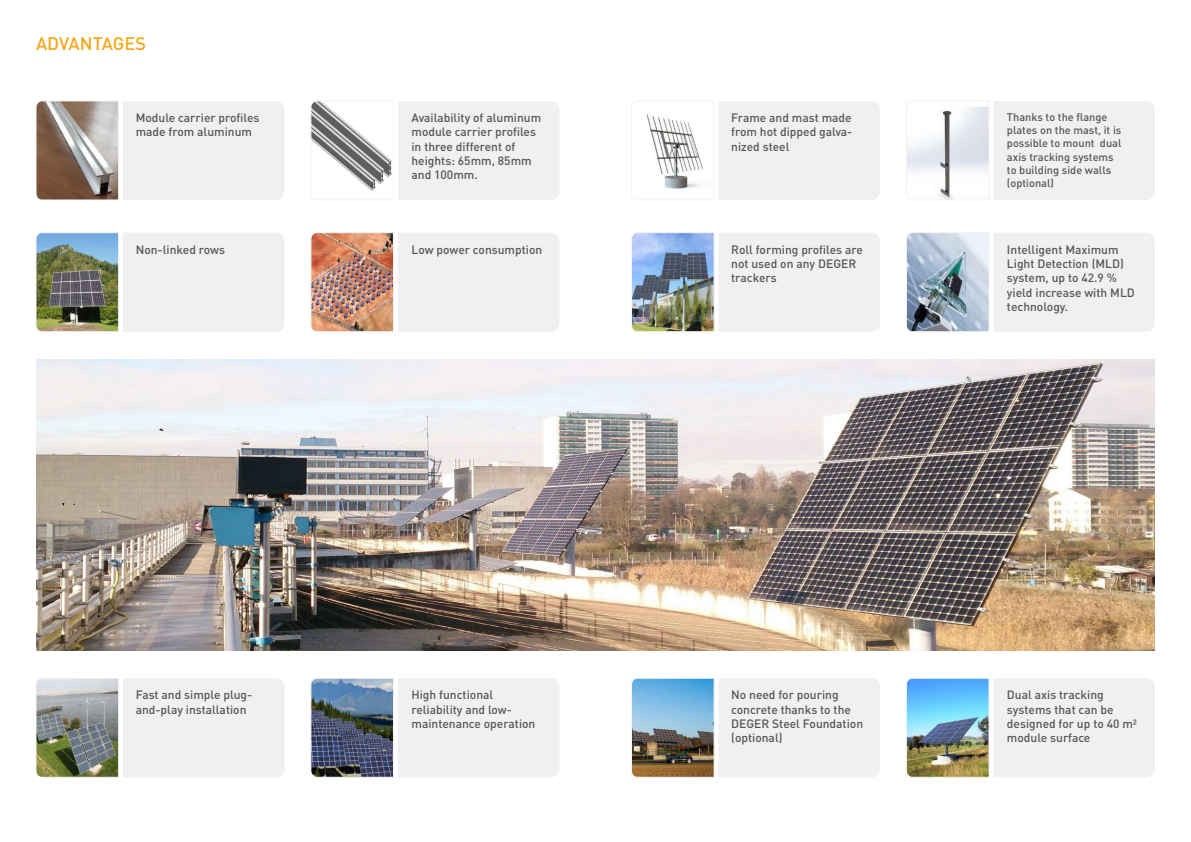
<style>
.page{position:relative;width:1191px;height:842px;background:#fff}
.page>*{position:absolute;margin:0;border:0;box-sizing:border-box;transform-origin:0 0}
.t1{font:500 18px "DIN Pro";color:#f7a71c}
.t2{font:500 12px/14.4px "DIN Pro";color:#555656}
.t3{font:500 11px/13.2px "DIN Pro";color:#555656}
</style>
<div class="page">
<svg style="left:36px;top:101px;width:248px;height:99px"></svg>
<svg style="left:631px;top:101px;width:249px;height:99px"></svg>
<svg style="left:36px;top:232px;width:248px;height:100px"></svg>
<img style="left:631px;top:232px;width:249px;height:100px">
<svg style="left:36px;top:678px;width:248px;height:100px"></svg>
<svg style="left:631px;top:678px;width:249px;height:100px"></svg>
<svg style="left:310px;top:101px;width:249px;height:99px"></svg>
<svg style="left:906px;top:101px;width:249px;height:99px"></svg>
<img style="left:310px;top:232px;width:249px;height:100px">
<svg style="left:906px;top:232px;width:249px;height:100px"></svg>
<svg style="left:310px;top:678px;width:249px;height:100px"></svg>
<svg style="left:906px;top:678px;width:249px;height:100px"></svg>
<img style="left:36px;top:359px;width:1119px;height:292px">
<h1 class="t1" style="left:36px;top:31px;width:112px">ADVANTAGES</h1>
<p class="t2" style="left:411px;top:110px;width:131px">Availability of aluminum module carrier profiles in three different of heights: 65mm, 85mm and 100mm.</p>
<p class="t3" style="left:1007px;top:110px;width:116px">Thanks to the flange plates on the mast, it is possible to mount dual axis tracking systems to building side walls (optional)</p>
<p class="t2" style="left:136px;top:110px;width:125px">Module carrier profiles made from aluminum</p>
<p class="t2" style="left:731px;top:110px;width:123px;text-align:justify">Frame and mast made from hot dipped galva&shy;nized steel</p>
<p class="t2" style="left:136px;top:242px;width:91px">Non-linked rows</p>
<p class="t2" style="left:731px;top:242px;width:133px">Roll forming profiles are not used on any DEGER trackers</p>
<p class="t2" style="left:411px;top:242px;width:132px">Low power consumption</p>
<p class="t2" style="left:1007px;top:242px;width:129px">Intelligent Maximum<br>Light Detection (MLD) system, up to 42.9 % yield increase with MLD technology.</p>
<p class="t2" style="left:136px;top:687px;width:118px">Fast and simple plug&shy;and-play installation</p>
<p class="t2" style="left:731px;top:687px;width:133px">No need for pouring concrete thanks to the<br>DEGER Steel Foundation (optional)</p>
<p class="t2" style="left:411px;top:687px;width:125px">High functional reliability and low&shy;maintenance operation</p>
<p class="t2" style="left:1007px;top:687px;width:132px">Dual axis tracking systems that can be designed for up to 40 m² module surface</p>
</div>
